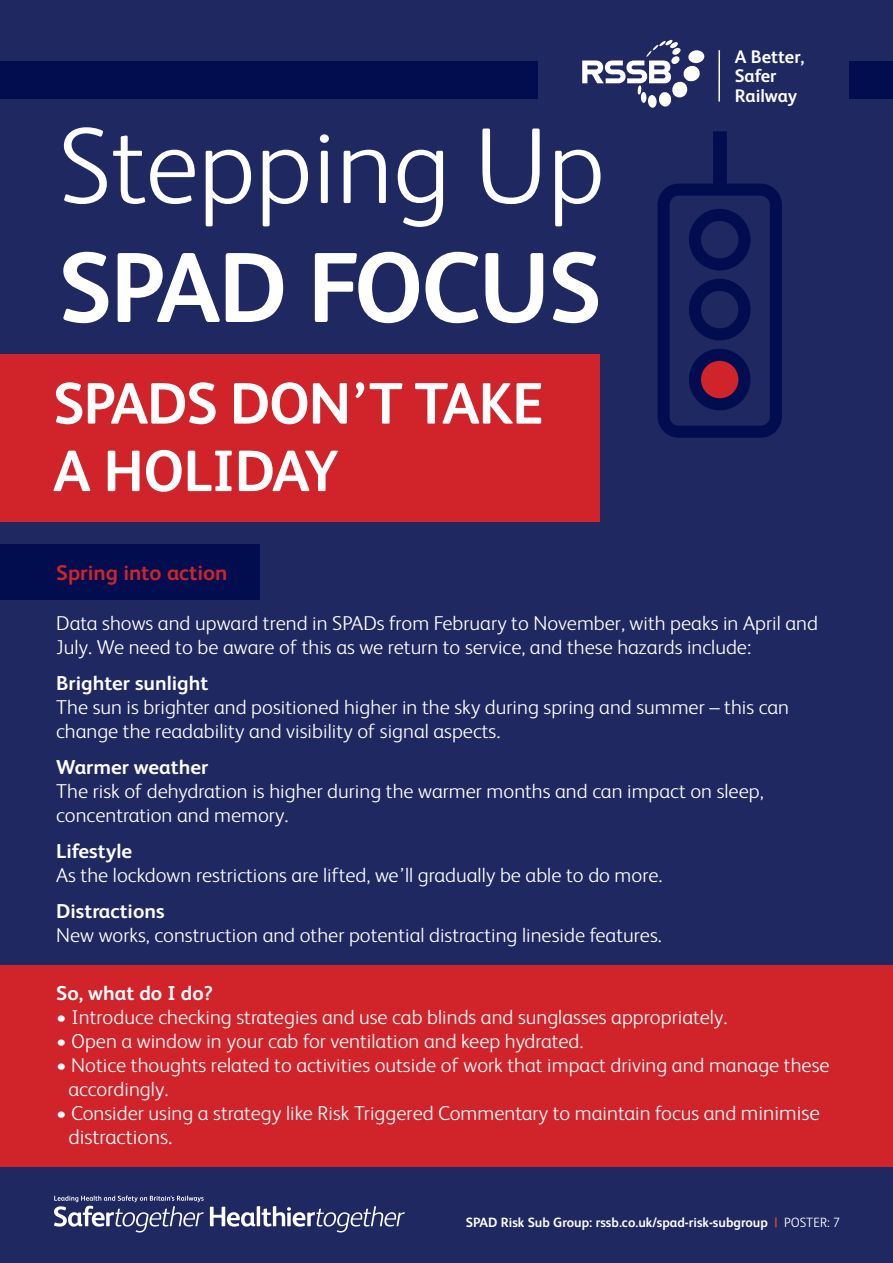
<style>
.page{position:relative;width:893px;height:1263px;background:#202862}
.page>*{position:absolute;margin:0;border:0;box-sizing:border-box;transform-origin:0 0}
.t1{font:300 108.45px "FS Albert";color:#fff}
.t2{font:700 99.6px "FS Albert";letter-spacing:-.02em;color:#fff}
.t3{font:700 58.5px/67.5px "FS Albert";letter-spacing:-.02em;color:#fff}
.t4{font:700 21.3px "FS Albert";color:#d1232a}
.t5{font:300 20.85px "FS Albert";color:#fff}
.t6{font:300 20.1px/24px "FS Albert";color:#fff}
.t7{font:700 20.1px "FS Albert";color:#fff}
.t8{font:700 18.3px/19.6px "FS Albert";color:#fff}
.t9{font:700 13.5px "FS Albert";color:#fff}
.s1{font-weight:700}
.s2{font-size:20.85px}
.s3{color:#d53f33}
.s4{font-weight:300}
</style>
<div class="page">
<div style="left:0;top:965px;width:893px;height:202px;background:#d1232a"></div>
<div style="left:688px;top:50px;width:16px;height:13px;background:#fff;border-radius:50%"></div>
<svg style="left:582px;top:40px;width:119px;height:68px"></svg>
<hr style="left:718px;top:50px;width:2px;height:52px;background:#fff">
<div style="left:0;top:61px;width:538px;height:38px;background:#010d4f"></div>
<div style="left:849px;top:61px;width:44px;height:38px;background:#010d4f"></div>
<div style="left:657px;top:184px;width:125px;height:254px;border:12px solid #010d4f;border-radius:15px"></div>
<div style="left:689px;top:209px;width:61px;height:61px;border:12px solid #010d4f;border-radius:50%"></div>
<div style="left:689px;top:279px;width:61px;height:61px;border:12px solid #010d4f;border-radius:50%"></div>
<svg style="left:695px;top:355px;width:49px;height:49px"></svg>
<div style="left:689px;top:349px;width:61px;height:61px;border:12px solid #010d4f;border-radius:50%"></div>
<div style="left:713px;top:131px;width:14px;height:55px;background:#010d4f"></div>
<svg style="left:210px;top:1206px;width:195px;height:26px"></svg>
<svg style="left:54px;top:1195px;width:150px;height:37px"></svg>
<div style="left:0;top:544px;width:259px;height:56px;background:#010d4f"></div>
<div style="left:0;top:354px;width:599px;height:168px;background:#d1232a"></div>
<p class="t1" style="left:59px;top:95px;width:548px">Stepping Up</p>
<p class="t2" style="left:59px;top:220px;width:545px">SPAD FOCUS</p>
<p class="t3" style="left:53px;top:367px;width:492px">SPADS DON’T TAKE<br>A HOLIDAY</p>
<p class="t8" style="left:735px;top:46px;width:71px">A Better,<br>Safer<br>Railway</p>
<p class="t4" style="left:56px;top:558px;width:173px">Spring into action</p>
<p class="t6" style="left:56px;top:610px;width:763px">Data shows and upward trend in SPADs from February to November, with peaks in April and<br>July. We need to be aware of this as we return to service, and these hazards include:</p>
<p class="t7" style="left:56px;top:669px;width:154px">Brighter sunlight</p>
<p class="t6" style="left:56px;top:694px;width:734px">The sun is brighter and positioned higher in the sky during spring and summer – this can change the readability and visibility of signal aspects.</p>
<p class="t7" style="left:56px;top:753px;width:154px">Warmer weather</p>
<p class="t6" style="left:56px;top:778px;width:709px">The risk of dehydration is higher during the warmer months and can impact on sleep, concentration and memory.</p>
<p class="t7" style="left:56px;top:837px;width:78px">Lifestyle</p>
<p class="t6" style="left:56px;top:862px;width:608px">As the lockdown restrictions are lifted, we’ll gradually be able to do more.</p>
<p class="t7" style="left:56px;top:897px;width:110px">Distractions</p>
<p class="t6" style="left:56px;top:922px;width:607px">New works, construction and other potential distracting lineside features.</p>
<p class="t7" style="left:56px;top:980px;width:158px">So, what do I do?</p>
<p class="t6" style="left:56px;top:1004px;width:673px"><span class="s1">•</span> Introduce checking strategies and use cab blinds and sunglasses appropriately.</p>
<p class="t6" style="left:56px;top:1028px;width:529px">• Open a window in your cab for ventilation and keep hydrated.</p>
<p class="t6" style="left:68px;top:1052px;width:763px;text-indent:-12px">• Notice thoughts related to activities outside of work that impact driving and manage these accordingly.</p>
<p class="t6" style="left:56px;top:1100px;width:765px">• Consider using a strategy like Risk Triggered Commentary to maintain focus and <span class="s2">minimise</span></p>
<p class="t5" style="left:68px;top:1123px;width:106px">distractions.</p>
<p class="t9" style="left:466px;top:1213px;width:376px">SPAD Risk Sub Group: rssb.co.uk/spad-risk-subgroup <span class="s3">|</span> <span class="s4">POSTER: 7</span></p>
</div>
